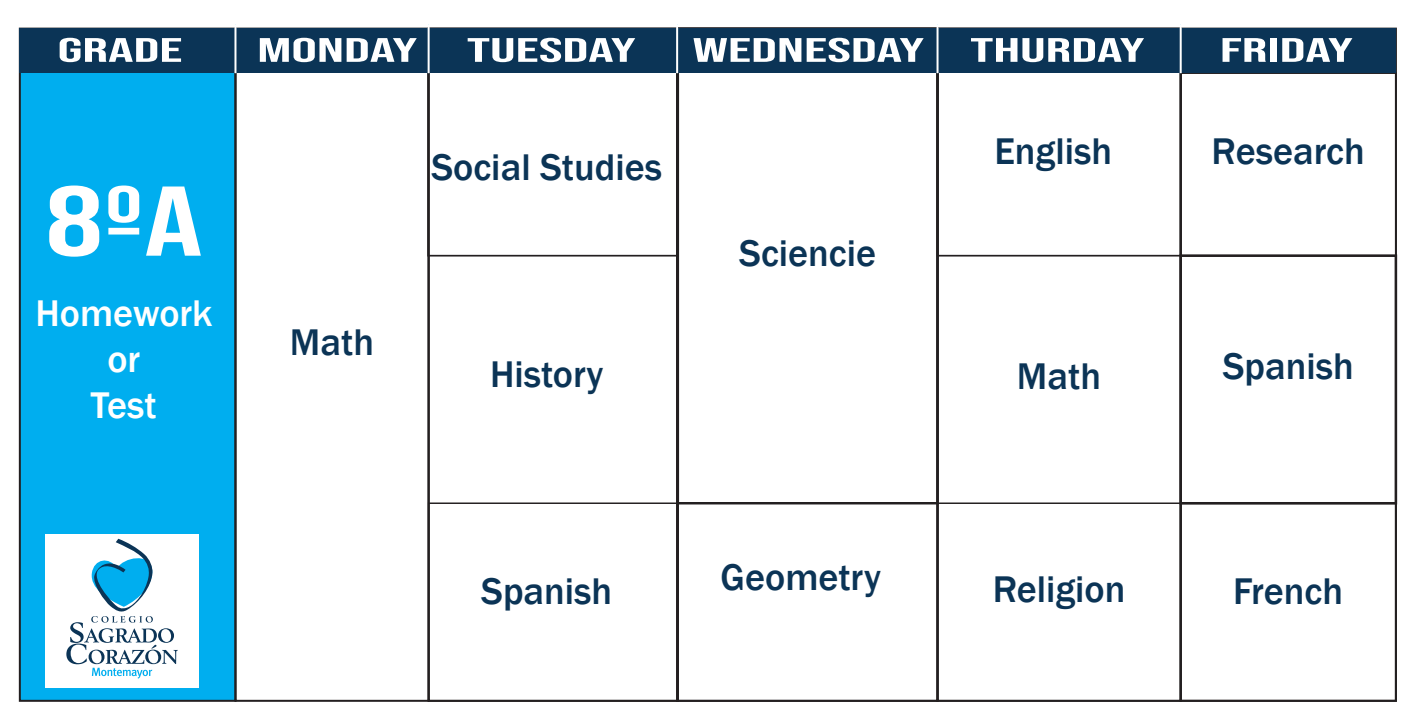
<style>
.page{position:relative;width:1428px;height:723px;background:#fff}
.page>*{position:absolute;margin:0;border:0;box-sizing:border-box;transform-origin:0 0}
.t1{font:98.8px "Bebas Neue";color:#fff;scale:1.47 1}
.t2{font:500 38.2px "Franklin Gothic";color:#0b3456}
.t3{font:500 38.2px/45.8px "Franklin Gothic";color:#fff;text-align:center}
.t4{font:34px "Bebas Neue";color:#fff;scale:1.88 1}
</style>
<div class="page">
<div style="left:19px;top:28px;width:217px;height:673px;background:#00aeef;border:2px solid #231f20"></div>
<div style="left:427px;top:28px;width:251px;height:228px;border:2px solid #231f20"></div>
<div style="left:428px;top:502px;width:250px;height:199px;border:1px solid #231f20"></div>
<div style="left:676px;top:27px;width:262px;height:477px;border:2px solid #231f20"></div>
<div style="left:677px;top:502px;width:261px;height:199px;border:1px solid #231f20"></div>
<div style="left:936px;top:28px;width:245px;height:228px;border:2px solid #231f20"></div>
<div style="left:936px;top:502px;width:245px;height:199px;border:1px solid #231f20"></div>
<div style="left:1179px;top:72px;width:217px;height:184px;border:2px solid #231f20"></div>
<div style="left:1179px;top:254px;width:218px;height:250px;border:2px solid #231f20"></div>
<div style="left:1179px;top:502px;width:217px;height:199px;border:2px solid #231f20"></div>
<div style="left:234px;top:28px;width:195px;height:673px;border:2px solid #231f20"></div>
<div style="left:20px;top:29px;width:1375px;height:44px;background:#0b3456"></div>
<hr style="left:234px;top:25px;width:2px;height:48px;background:#fff">
<hr style="left:427px;top:25px;width:2px;height:48px;background:#fff">
<hr style="left:676px;top:25px;width:2px;height:48px;background:#fff">
<hr style="left:936px;top:25px;width:2px;height:48px;background:#fff">
<hr style="left:1179px;top:25px;width:2px;height:48px;background:#fff">
<div style="left:45px;top:534px;width:154px;height:154px;background:#fff"></div>
<svg style="left:66px;top:538px;width:112px;height:140px"></svg>
<p class="t4" style="left:58px;top:31px;width:68px">GRADE</p>
<h1 class="t1" style="left:45px;top:165px;width:109px">8ºA</h1>
<p class="t3" style="left:35px;top:291px;width:178px">Homework or<br>Test</p>
<p class="t4" style="left:257px;top:31px;width:87px">MONDAY</p>
<p class="t4" style="left:467px;top:31px;width:91px">TUESDAY</p>
<p class="t4" style="left:692px;top:31px;width:125px">WEDNESDAY</p>
<p class="t4" style="left:970px;top:31px;width:94px">THURDAY</p>
<p class="t4" style="left:1219px;top:31px;width:72px">FRIDAY</p>
<p class="t2" style="left:290px;top:318px;width:86px">Math</p>
<p class="t2" style="left:431px;top:143px;width:232px">Social Studies</p>
<p class="t2" style="left:739px;top:229px;width:138px">Sciencie</p>
<p class="t2" style="left:994px;top:128px;width:119px">English</p>
<p class="t2" style="left:1211px;top:128px;width:155px">Research</p>
<p class="t2" style="left:490px;top:351px;width:115px">History</p>
<p class="t2" style="left:1222px;top:343px;width:133px">Spanish</p>
<p class="t2" style="left:1017px;top:352px;width:86px">Math</p>
<p class="t2" style="left:481px;top:567px;width:133px">Spanish</p>
<p class="t2" style="left:720px;top:554px;width:162px">Geometry</p>
<p class="t2" style="left:992px;top:565px;width:134px">Religion</p>
<p class="t2" style="left:1233px;top:568px;width:112px">French</p>
</div>
